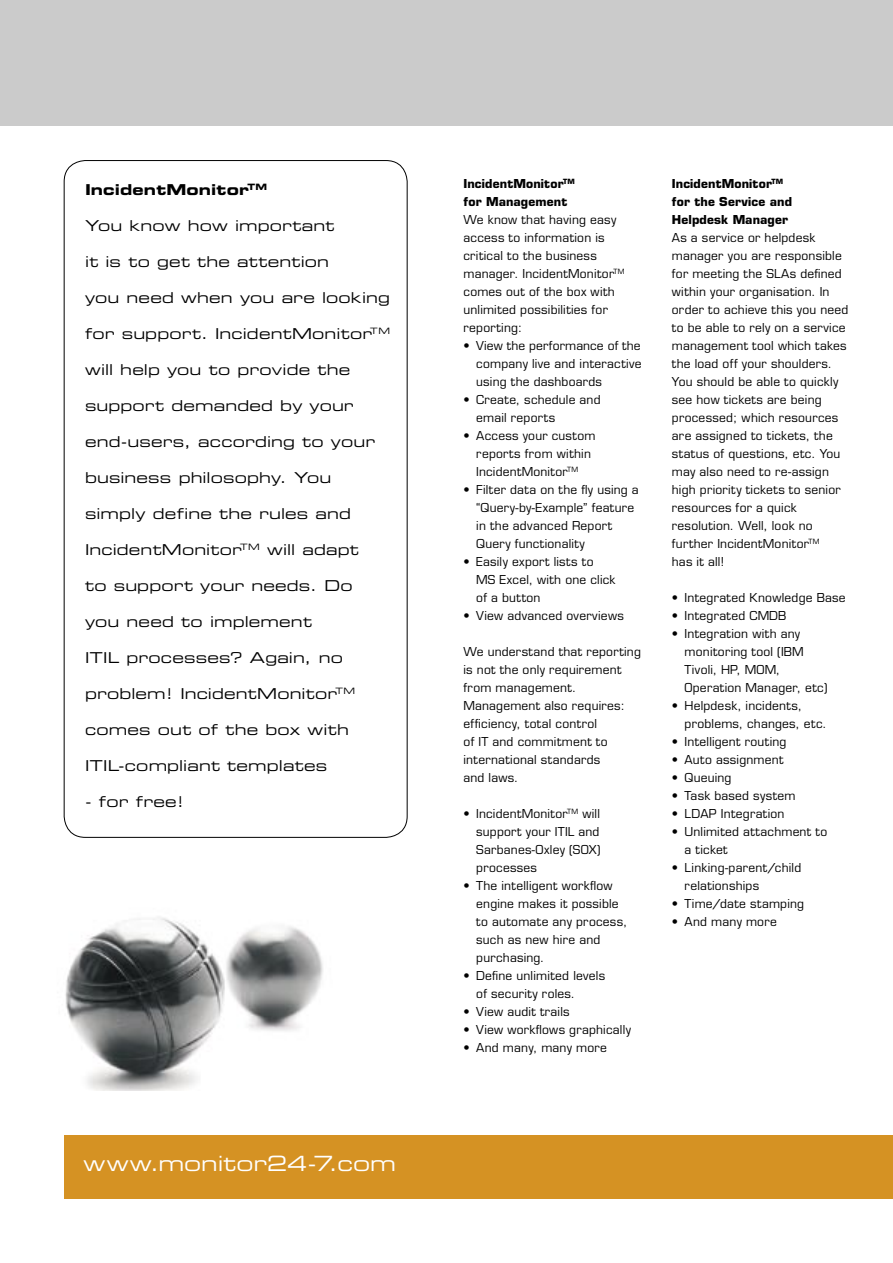
<style>
.page{position:relative;width:893px;height:1263px;background:#fff}
.page>*{position:absolute;margin:0;border:0;box-sizing:border-box;transform-origin:0 0}
.t1{font:21px "Eurostile Extended Two";color:#fff}
.t2{font:15px "Eurostile Extended Two";letter-spacing:.01em;color:#000}
.t3{font:15px "Eurostile Bold Extended Two";letter-spacing:.01em;color:#000}
.t4{font:12px/18px "Eurostile";letter-spacing:.02em;color:#000}
.t5{font:700 12px/18px "Eurostile";letter-spacing:.015em;color:#000}
</style>
<div class="page">
<div style="left:0;top:0;width:893px;height:126px;background:#cbcbcb"></div>
<svg style="left:63px;top:160px;width:345px;height:677px"></svg>
<img style="left:65px;top:917px;width:258px;height:173px">
<div style="left:64px;top:1135px;width:829px;height:64px;background:#d59223"></div>
<p class="t3" style="left:85px;top:179px;width:184px">IncidentMonitor<sup>TM</sup></p>
<p class="t2" style="left:85px;top:215px;width:251px">You know how important</p>
<p class="t2" style="left:85px;top:251px;width:246px">it is to get the attention</p>
<p class="t2" style="left:85px;top:287px;width:306px">you need when you are looking</p>
<p class="t2" style="left:85px;top:323px;width:306px">for support. IncidentMonitor<sup>TM</sup></p>
<p class="t2" style="left:85px;top:359px;width:267px">will help you to provide the</p>
<p class="t2" style="left:85px;top:395px;width:270px">support demanded by your</p>
<p class="t2" style="left:85px;top:431px;width:291px">end-users, according to your</p>
<p class="t2" style="left:85px;top:467px;width:248px">business philosophy. You</p>
<p class="t2" style="left:85px;top:503px;width:268px">simply define the rules and</p>
<p class="t2" style="left:85px;top:539px;width:275px">IncidentMonitor<sup>TM</sup> will adapt</p>
<p class="t2" style="left:85px;top:575px;width:269px">to support your needs. Do</p>
<p class="t2" style="left:85px;top:611px;width:228px">you need to implement</p>
<p class="t2" style="left:85px;top:647px;width:259px">ITIL processes? Again, no</p>
<p class="t2" style="left:85px;top:683px;width:272px">problem! IncidentMonitor<sup>TM</sup></p>
<p class="t2" style="left:85px;top:719px;width:265px">comes out of the box with</p>
<p class="t2" style="left:85px;top:755px;width:244px">ITIL-compliant templates</p>
<p class="t2" style="left:85px;top:791px;width:101px">- for free!</p>
<p class="t1" style="left:84px;top:1149px;width:314px">www.monitor24-7.com</p>
<p class="t5" style="left:463px;top:175px;width:113px">IncidentMonitor<sup>TM</sup></p>
<p class="t5" style="left:463px;top:193px;width:105px">for Management</p>
<p class="t4" style="left:463px;top:211px;width:154px">We know that having easy</p>
<p class="t4" style="left:463px;top:229px;width:163px">access to information is critical to the business manager. IncidentMonitor<sup>TM </sup>comes out of the box with unlimited possibilities for reporting:</p>
<p class="t4" style="left:463px;top:337px;width:179px">• View the performance of the</p>
<p class="t4" style="left:476px;top:355px;width:167px">company live and interactive</p>
<p class="t4" style="left:476px;top:373px;width:127px">using the dashboards</p>
<p class="t4" style="left:463px;top:391px;width:139px">• Create, schedule and</p>
<p class="t4" style="left:476px;top:409px;width:80px">email reports</p>
<p class="t4" style="left:463px;top:427px;width:134px">• Access your custom</p>
<p class="t4" style="left:476px;top:445px;width:116px">reports from within</p>
<p class="t4" style="left:476px;top:463px;width:103px">IncidentMonitor<sup>TM</sup></p>
<p class="t4" style="left:463px;top:481px;width:177px">• Filter data on the fly using a</p>
<p class="t4" style="left:476px;top:499px;width:160px">“Query-by-Example” feature in the advanced Report</p>
<p class="t4" style="left:476px;top:535px;width:110px">Query functionality</p>
<p class="t4" style="left:476px;top:553px;width:141px;text-indent:-13px">• Easily export lists to<br>MS Excel, with one click</p>
<p class="t4" style="left:476px;top:589px;width:66px">of a button</p>
<p class="t4" style="left:463px;top:607px;width:162px">• View advanced overviews</p>
<p class="t4" style="left:463px;top:643px;width:179px">We understand that reporting is not the only requirement from management.</p>
<p class="t4" style="left:463px;top:697px;width:163px">Management also requires:</p>
<p class="t4" style="left:463px;top:715px;width:146px">efficiency, total control of IT and commitment to international standards and laws.</p>
<p class="t4" style="left:463px;top:805px;width:138px">• IncidentMonitor<sup>TM</sup> will</p>
<p class="t4" style="left:476px;top:823px;width:125px">support your ITIL and</p>
<p class="t4" style="left:476px;top:841px;width:126px">Sarbanes-Oxley (SOX)</p>
<p class="t4" style="left:476px;top:859px;width:62px">processes</p>
<p class="t4" style="left:463px;top:877px;width:151px">• The intelligent workflow</p>
<p class="t4" style="left:476px;top:895px;width:152px">engine makes it possible to automate any process,</p>
<p class="t4" style="left:476px;top:931px;width:126px">such as new hire and</p>
<p class="t4" style="left:476px;top:949px;width:70px">purchasing.</p>
<p class="t4" style="left:476px;top:967px;width:130px;text-indent:-13px">• Define unlimited levels of security roles.</p>
<p class="t4" style="left:463px;top:1003px;width:108px">• View audit trails</p>
<p class="t4" style="left:463px;top:1021px;width:169px">• View workflows graphically</p>
<p class="t4" style="left:463px;top:1039px;width:145px">• And many, many more</p>
<p class="t5" style="left:672px;top:175px;width:122px">IncidentMonitor<sup>TM </sup>for the Service and<br>Helpdesk Manager</p>
<p class="t4" style="left:672px;top:229px;width:145px">As a service or helpdesk</p>
<p class="t4" style="left:672px;top:247px;width:178px">manager you are responsible for meeting the SLAs defined within your organisation. In order to achieve this you need to be able to rely on a service management tool which takes the load off your shoulders.<br>You should be able to quickly see how tickets are being processed; which resources are assigned to tickets, the status of questions, etc. You may also need to re-assign high priority tickets to senior</p>
<p class="t4" style="left:672px;top:499px;width:149px">resources for a quick resolution. Well, look no further IncidentMonitor<sup>TM </sup>has it all!</p>
<p class="t4" style="left:672px;top:589px;width:175px">• Integrated Knowledge Base</p>
<p class="t4" style="left:672px;top:607px;width:116px">• Integrated CMDB</p>
<p class="t4" style="left:672px;top:625px;width:130px">• Integration with any</p>
<p class="t4" style="left:685px;top:643px;width:145px">monitoring tool (IBM<br>Tivoli, HP, MOM,<br>Operation Manager, etc)</p>
<p class="t4" style="left:672px;top:697px;width:131px">• Helpdesk, incidents,</p>
<p class="t4" style="left:685px;top:715px;width:143px">problems, changes, etc.</p>
<p class="t4" style="left:672px;top:733px;width:116px">• Intelligent routing</p>
<p class="t4" style="left:672px;top:751px;width:113px">• Auto assignment</p>
<p class="t4" style="left:672px;top:769px;width:61px">• Queuing</p>
<p class="t4" style="left:672px;top:787px;width:125px">• Task based system</p>
<p class="t4" style="left:672px;top:805px;width:114px">• LDAP Integration</p>
<p class="t4" style="left:672px;top:823px;width:157px">• Unlimited attachment to</p>
<p class="t4" style="left:685px;top:841px;width:45px">a ticket</p>
<p class="t4" style="left:672px;top:859px;width:131px">• Linking-parent/child</p>
<p class="t4" style="left:685px;top:877px;width:76px">relationships</p>
<p class="t4" style="left:672px;top:895px;width:134px">• Time/date stamping</p>
<p class="t4" style="left:672px;top:913px;width:107px">• And many more</p>
</div>
